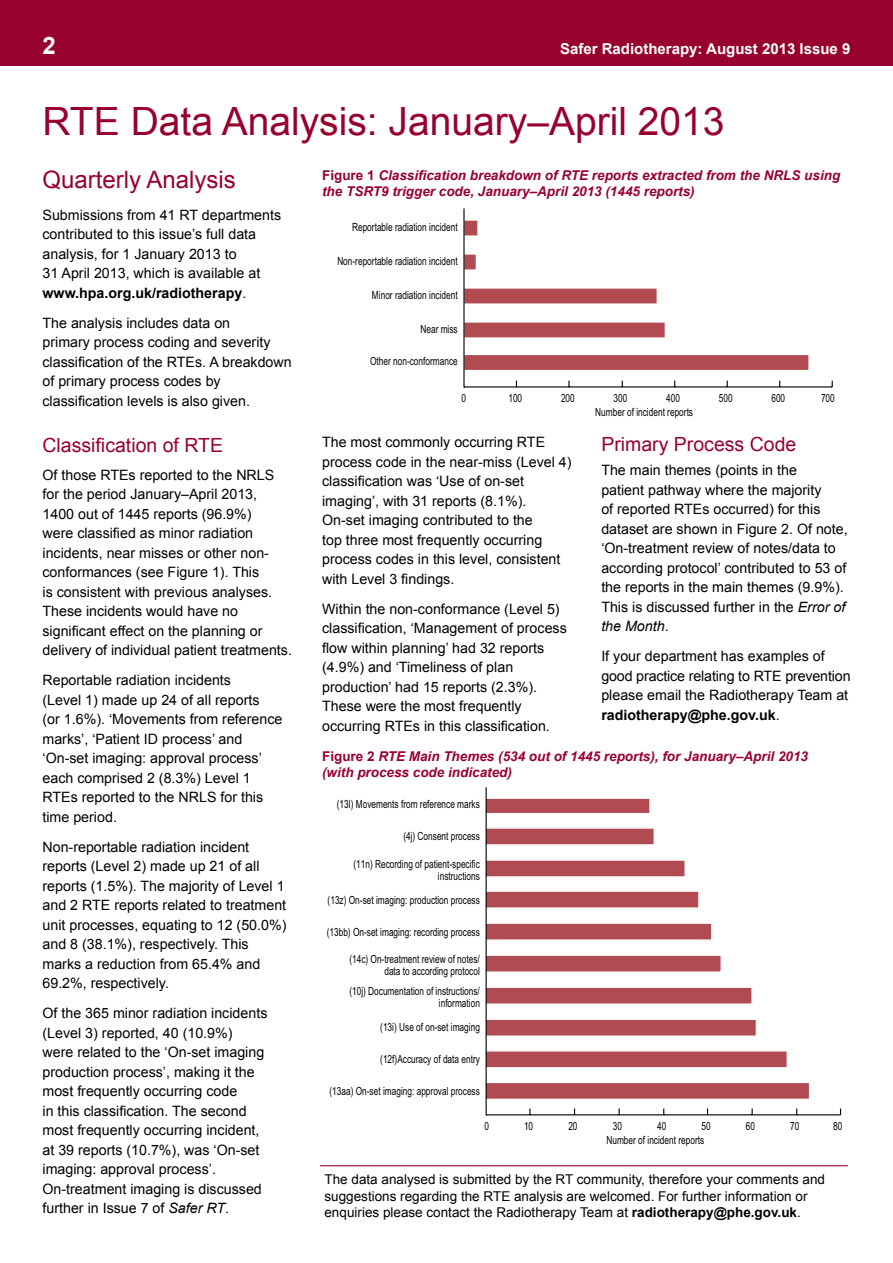
<style>
.page{position:relative;width:893px;height:1263px;background:#fff}
.page>*{position:absolute;margin:0;border:0;box-sizing:border-box;transform-origin:0 0}
.t1{font:39px "Arial";color:#98002e}
.t2{font:24px "Arial";color:#98002e}
.t3{font:700 24px "Arial";color:#fff}
.t4{font:19.5px "Arial";color:#98002e}
.t5{font:700 15px "Arial";color:#fff}
.t6{font:14.25px/19.5px "Arial";color:#000}
.t7{font:italic 700 13.5px/16.5px "Arial";color:#98002e}
.t8{font:13.5px/16.5px "Arial";color:#000}
.t9{font:11.25px/12px "Arial Narrow";color:#000;text-align:right;scale:.9 1}
.t10{font:11.25px "Arial Narrow";color:#010101;scale:.9 1}
.s1{font-style:normal}
.s2{font-weight:700}
.s3{font-style:italic}
</style>
<div class="page">
<div style="left:0;top:0;width:893px;height:66px;background:#98002e"></div>
<hr style="left:324px;top:1165px;width:519px;height:1px;background:#98002e">
<svg style="left:465px;top:221px;width:343px;height:149px"></svg>
<hr style="left:464px;top:386px;width:368px;height:1px;background:#000">
<hr style="left:463px;top:208px;width:2px;height:179px;background:#000">
<svg style="left:485px;top:797px;width:324px;height:304px"></svg>
<hr style="left:486px;top:1114px;width:354px;height:1px;background:#000">
<hr style="left:486px;top:787px;width:1px;height:328px;background:#000">
<h2 class="t3" style="left:43px;top:29px;width:15px">2</h2>
<p class="t5" style="left:560px;top:38px;width:292px">Safer Radiotherapy: August 2013 Issue 9</p>
<h1 class="t1" style="left:43px;top:95px;width:684px">RTE Data Analysis: January–April 2013</h1>
<p class="t7" style="left:322px;top:167px;width:520px"><span class="s1">Figure 1</span> Classification breakdown of RTE reports extracted from the NRLS using the TSRT9 trigger code, January–April 2013 (1445 reports)</p>
<h2 class="t2" style="left:43px;top:163px;width:195px">Quarterly Analysis</h2>
<p class="t6" style="left:43px;top:205px;width:240px">Submissions from 41 RT departments contributed to this issue’s full data analysis, for 1 January 2013 to<br>31 April 2013, which is available at <span class="s2">www.hpa.org.uk/radiotherapy</span>.</p>
<p class="t6" style="left:43px;top:313px;width:251px">The analysis includes data on<br>primary process coding and severity classification of the RTEs. A breakdown of primary process codes by classification levels is also given.</p>
<h3 class="t4" style="left:43px;top:432px;width:182px">Classification of RTE</h3>
<p class="t6" style="left:43px;top:465px;width:251px">Of those RTEs reported to the NRLS for the period January–April 2013, 1400 out of 1445 reports (96.9%)<br>were classified as minor radiation incidents, near misses or other non&shy;conformances (see Figure 1). This<br>is consistent with previous analyses.<br>These incidents would have no significant effect on the planning or delivery of individual patient treatments.</p>
<p class="t6" style="left:43px;top:670px;width:241px">Reportable radiation incidents<br>(Level 1) made up 24 of all reports<br>(or 1.6%). ‘Movements from reference marks’, ‘Patient ID process’ and ‘On-set imaging: approval process’ each comprised 2 (8.3%) Level 1<br>RTEs reported to the NRLS for this time period.</p>
<p class="t6" style="left:43px;top:837px;width:245px">Non-reportable radiation incident reports (Level 2) made up 21 of all reports (1.5%). The majority of Level 1 and 2 RTE reports related to treatment unit processes, equating to 12 (50.0%) and 8 (38.1%), respectively. This marks a reduction from 65.4% and 69.2%, respectively.</p>
<p class="t6" style="left:43px;top:1003px;width:226px">Of the 365 minor radiation incidents (Level 3) reported, 40 (10.9%)<br>were related to the ‘On-set imaging production process’, making it the most frequently occurring code<br>in this classification. The second most frequently occurring incident, at 39 reports (10.7%), was ‘On‑set imaging: approval process’.<br>On‑treatment imaging is discussed further in Issue 7 of <span class="s3">Safer RT</span>.</p>
<p class="t10" style="left:352px;top:219px;width:119px">Reportable radiation incident</p>
<p class="t10" style="left:337px;top:253px;width:135px">Non-reportable radiation incident</p>
<p class="t10" style="left:372px;top:286px;width:97px">Minor radiation incident</p>
<p class="t10" style="left:420px;top:320px;width:43px">Near miss</p>
<p class="t10" style="left:370px;top:353px;width:99px">Other non-conformance</p>
<p class="t9" style="left:461px;top:391px;width:7px">0</p>
<p class="t9" style="left:508px;top:391px;width:17px">100</p>
<p class="t9" style="left:561px;top:391px;width:17px">200</p>
<p class="t9" style="left:614px;top:391px;width:17px">300</p>
<p class="t9" style="left:666px;top:391px;width:17px">400</p>
<p class="t9" style="left:719px;top:391px;width:17px">500</p>
<p class="t9" style="left:771px;top:391px;width:17px">600</p>
<p class="t9" style="left:821px;top:391px;width:17px">700</p>
<p class="t9" style="left:595px;top:406px;width:110px">Number of incident reports</p>
<p class="t6" style="left:322px;top:433px;width:251px">The most commonly occurring RTE process code in the near-miss (Level 4) classification was ‘Use of on-set imaging’, with 31 reports (8.1%).<br>On‑set imaging contributed to the<br>top three most frequently occurring process codes in this level, consistent with Level 3 findings.</p>
<p class="t6" style="left:322px;top:599px;width:246px">Within the non-conformance (Level 5) classification, ‘Management of process flow within planning’ had 32 reports (4.9%) and ‘Timeliness of plan production’ had 15 reports (2.3%).<br>These were the most frequently occurring RTEs in this classification.</p>
<h3 class="t4" style="left:601px;top:432px;width:197px">Primary Process Code</h3>
<p class="t6" style="left:601px;top:461px;width:248px">The main themes (points in the<br>patient pathway where the majority<br>of reported RTEs occurred) for this dataset are shown in Figure 2. Of note, ‘On-treatment review of notes/data to according protocol’ contributed to 53 of the reports in the main themes (9.9%).<br>This is discussed further in the <span class="s3">Error of the Month</span>.</p>
<p class="t6" style="left:601px;top:647px;width:251px">If your department has examples of good practice relating to RTE prevention please email the Radiotherapy Team at <span class="s2">radiotherapy@phe.gov.uk</span>.</p>
<p class="t7" style="left:322px;top:748px;width:487px"><span class="s1">Figure 2</span> RTE Main Themes (534 out of 1445 reports), for January–April 2013 (with process code indicated)</p>
<p class="t9" style="left:337px;top:798px;width:160px">(13l) Movements from reference marks</p>
<p class="t9" style="left:403px;top:830px;width:87px">(4j) Consent process</p>
<p class="t9" style="left:353px;top:857px;width:142px">(11n) Recording of patient-specific instructions</p>
<p class="t9" style="left:328px;top:894px;width:171px">(13z) On-set imaging: production process</p>
<p class="t9" style="left:327px;top:925px;width:172px">(13bb) On-set imaging: recording process</p>
<p class="t9" style="left:349px;top:953px;width:147px">(14c) On-treatment review of notes/ data to according protocol</p>
<p class="t9" style="left:349px;top:985px;width:147px">(10j) Documentation of instructions/ information</p>
<p class="t9" style="left:380px;top:1021px;width:112px">(13i) Use of on-set imaging</p>
<p class="t9" style="left:380px;top:1053px;width:112px">(12f)Accuracy of data entry</p>
<p class="t9" style="left:329px;top:1085px;width:169px">(13aa) On-set imaging: approval process</p>
<p class="t9" style="left:485px;top:1119px;width:7px">0</p>
<p class="t9" style="left:524px;top:1119px;width:12px">10</p>
<p class="t9" style="left:568px;top:1119px;width:12px">20</p>
<p class="t9" style="left:613px;top:1119px;width:12px">30</p>
<p class="t9" style="left:657px;top:1119px;width:12px">40</p>
<p class="t9" style="left:701px;top:1119px;width:12px">50</p>
<p class="t9" style="left:746px;top:1119px;width:12px">60</p>
<p class="t9" style="left:790px;top:1119px;width:12px">70</p>
<p class="t9" style="left:833px;top:1119px;width:12px">80</p>
<p class="t9" style="left:606px;top:1134px;width:110px">Number of incident reports</p>
<p class="t8" style="left:324px;top:1171px;width:502px">The data analysed is submitted by the RT community, therefore your comments and suggestions regarding the RTE analysis are welcomed. For further information or enquiries please contact the Radiotherapy Team at <span class="s2">radiotherapy@phe.gov.uk</span>.</p>
</div>
